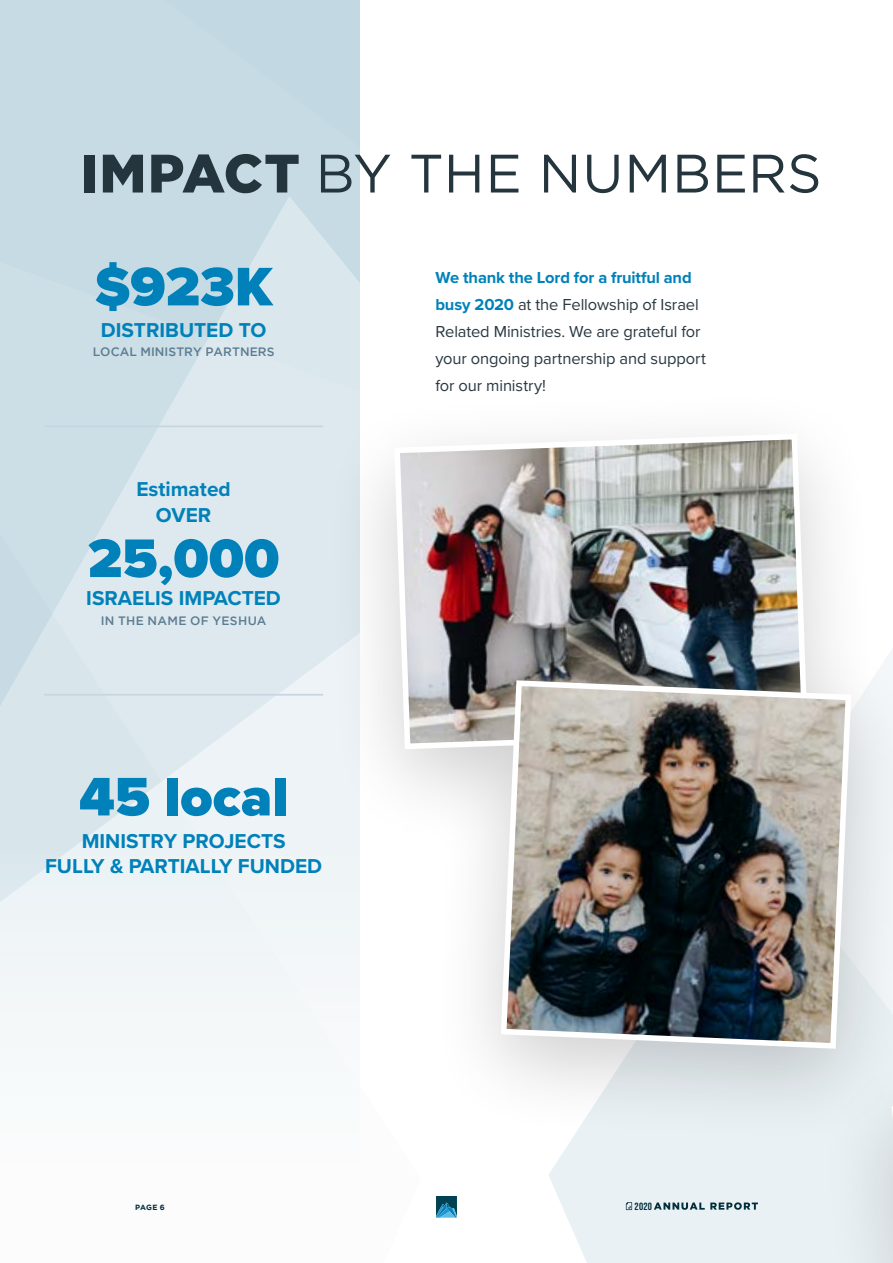
<style>
.page{position:relative;width:893px;height:1263px;background:#fff}
.page>*{position:absolute;margin:0;border:0;box-sizing:border-box;transform-origin:0 0}
.t1{font:900 56.25px "Proxima Nova";color:#0081ba}
.t2{font:54px "Gotham";letter-spacing:.015em;color:#24353d}
.t3{font:700 20.85px/25.5px "Proxima Nova";color:#0081ba;text-align:center}
.t4{font:16.5px/27px "Proxima Nova";letter-spacing:-.005em;color:#293841}
.t5{font:500 12.15px "Gotham";letter-spacing:.005em;color:#5b7c91}
.t6{font:500 12.15px "Gotham";letter-spacing:.03em;color:#5b7c91}
.t7{font:10.5px "Bebas Neue";color:#002e3c}
.t8{font:700 7.5px "Gotham";color:#002e3c}
.s1{font-weight:900}
.s2{font-weight:700;color:#0081ba}
</style>
<div class="page">
<div style="left:0;top:0;width:360px;height:113px;background:#c7dbe4"></div>
<svg style="left:0;top:113px;width:360px;height:930px"></svg>
<div style="left:549px;top:1146px;width:266px;height:117px;background:#eaf1f4"></div>
<div style="left:815px;top:942px;width:78px;height:321px;background:#e6edf0"></div>
<svg style="left:889px;top:1147px;width:4px;height:116px"></svg>
<div style="left:321px;top:384px;width:572px;height:762px;background:#000;opacity:.19"></div>
<img style="left:391px;top:431px;width:420px;height:321px">
<img style="left:498px;top:677px;width:356px;height:375px">
<svg style="left:626px;top:1202px;width:6px;height:8px"></svg>
<svg style="left:654px;top:1202px;width:104px;height:8px"></svg>
<svg style="left:436px;top:1196px;width:21px;height:22px"></svg>
<hr style="left:44px;top:425px;width:279px;height:2px;background:#c7d6e0">
<hr style="left:44px;top:694px;width:279px;height:2px;background:#c7d6e0">
<h2 class="t2" style="left:80px;top:144px;width:743px"><span class="s1">IMPACT</span> BY THE NUMBERS</h2>
<h1 class="t1" style="left:95px;top:245px;width:179px">$923K</h1>
<p class="t3" style="left:101px;top:316px;width:167px">DISTRIBUTED TO</p>
<p class="t5" style="left:93px;top:345px;width:183px">LOCAL MINISTRY PARTNERS</p>
<p class="t3" style="left:136px;top:476px;width:96px">Estimated<br>OVER</p>
<h1 class="t1" style="left:88px;top:516px;width:193px">25,000</h1>
<p class="t3" style="left:86px;top:585px;width:196px">ISRAELIS IMPACTED</p>
<p class="t6" style="left:101px;top:613px;width:167px">IN THE NAME OF YESHUA</p>
<h1 class="t1" style="left:79px;top:755px;width:211px">45 local</h1>
<p class="t3" style="left:45px;top:827px;width:279px">MINISTRY PROJECTS<br>FULLY &amp; PARTIALLY FUNDED</p>
<p class="t4" style="left:435px;top:264px;width:272px"><span class="s2">We thank the Lord for a fruitful and busy 2020</span> at the Fellowship of Israel Related Ministries. We are grateful for your ongoing partnership and support for our ministry!</p>
<p class="t8" style="left:135px;top:1202px;width:31px">PAGE 6</p>
<p class="t7" style="left:635px;top:1200px;width:19px">2020</p>
</div>
